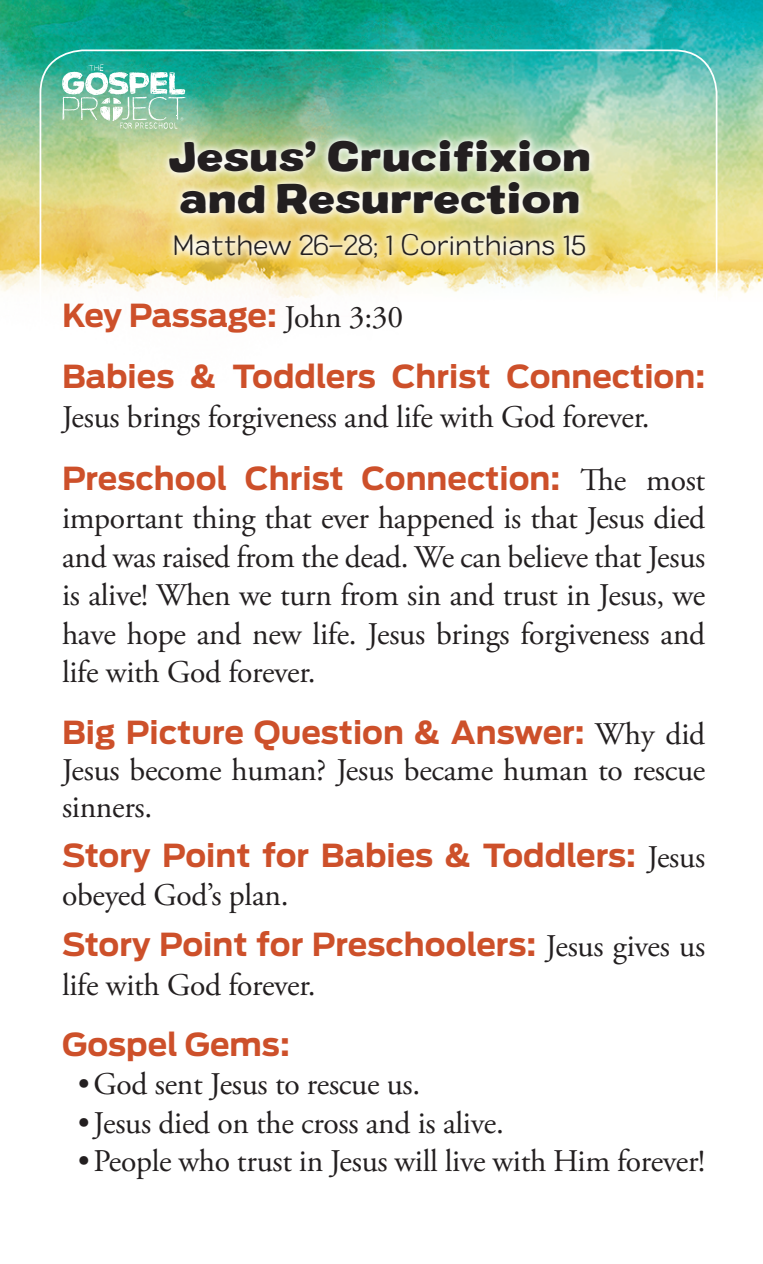
<style>
.page{position:relative;width:763px;height:1264px;background:#fff}
.page>*{position:absolute;margin:0;border:0;box-sizing:border-box;transform-origin:0 0}
.t1{font:900 expanded 38.5px/42px "Colby";letter-spacing:-.01em;color:#231f20}
.t2{font:31.5px/38.5px "Adobe Garamond Pro";letter-spacing:-.01em;color:#231f20;text-align:justify}
.t3{font:700 31.5px/61.2px "Antenna";color:#cd502a}
.t4{font:300 expanded 28px "Colby";letter-spacing:-.01em;color:#231f20}
.s1{font-family:"Adobe Garamond Pro";font-weight:400;color:#231f20}
</style>
<div class="page">
<img style="left:0;top:0;width:762px;height:299px">
<svg style="left:62px;top:64px;width:125px;height:65px"></svg>
<svg style="left:160px;top:131px;width:438px;height:136px;background:#e4e2af"></svg>
<svg style="left:754px;top:0;width:9px;height:5px"></svg>
<p class="t1" style="left:168px;top:137px;width:425px">Jesus’ Crucifixion and Resurrection</p>
<p class="t4" style="left:173px;top:228px;width:414px">Matthew 26–28; 1 Corinthians 15</p>
<p class="t3" style="left:62px;top:285px;width:644px">Key Passage: <span class="s1">John 3:30<br></span>Babies &amp; Toddlers Christ Connection:</p>
<p class="t2" style="left:62px;top:399px;width:589px">Jesus brings forgiveness and life with God forever.</p>
<p class="t3" style="left:62px;top:448px;width:644px">Preschool Christ Connection: <span class="s1">The most</span></p>
<p class="t2" style="left:62px;top:500px;width:644px">important thing that ever happened is that Jesus died and was raised from the dead. We can believe that Jesus is alive! When we turn from sin and trust in Jesus, we have hope and new life. Jesus brings forgiveness and life with God forever.</p>
<p class="t3" style="left:62px;top:702px;width:644px">Big Picture Question &amp; Answer: <span class="s1">Why did</span></p>
<p class="t2" style="left:62px;top:753px;width:644px;line-height:36.8px">Jesus become human? Jesus became human to rescue sinners.</p>
<p class="t3" style="left:62px;top:825px;width:644px">Story Point for Babies &amp; Toddlers: <span class="s1">Jesus</span></p>
<p class="t2" style="left:62px;top:877px;width:228px">obeyed God’s plan.</p>
<p class="t3" style="left:62px;top:914px;width:644px">Story Point for Preschoolers: <span class="s1">Jesus gives us</span></p>
<p class="t2" style="left:62px;top:967px;width:255px">life with God forever.</p>
<p class="t3" style="left:62px;top:1014px;width:229px">Gospel Gems:</p>
<p class="t2" style="left:78px;top:1066px;width:344px">•God sent Jesus to rescue us.</p>
<p class="t2" style="left:78px;top:1105px;width:427px">•Jesus died on the cross and is alive.</p>
<p class="t2" style="left:78px;top:1143px;width:628px">•People who trust in Jesus will live with Him forever!</p>
</div>
